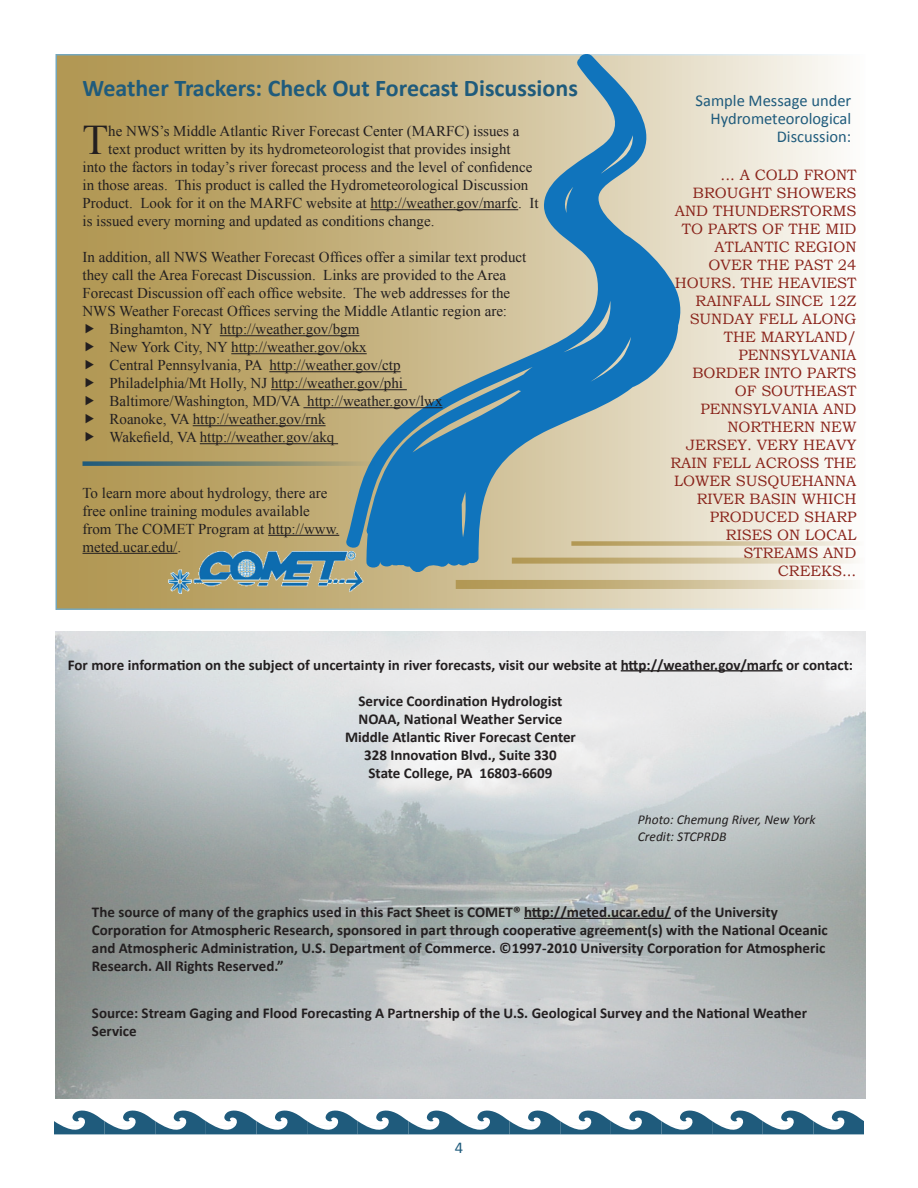
<style>
.page{position:relative;width:918px;height:1188px;background:#fff}
.page>*{position:absolute;margin:0;border:0;box-sizing:border-box;transform-origin:0 0}
.t1{font:42.15px "Times New Roman";color:#231f20}
.t2{font:700 24px "Calibri";color:#1f5b7c}
.t3{font:16.5px/18px "Calibri";color:#1f5b7c;text-align:right}
.t4{font:15px/18px "Times New Roman";color:#231f20}
.t5{font:700 15px/18px "Calibri";color:#231f20}
.t6{font:15px/18px "Bookman Old Style";color:#8a241b;text-align:right}
.t7{font:italic 13.5px/16.2px "Calibri";color:#231f20}
</style>
<div class="page">
<svg style="left:54px;top:1110px;width:810px;height:24px"></svg>
<svg style="left:55px;top:54px;width:794px;height:556px"></svg>
<hr style="left:621px;top:670px;width:162px;height:1px;background:#231f20">
<hr style="left:524px;top:918px;width:147px;height:1px;background:#231f20">
<hr style="left:268px;top:535px;width:71px;height:1px;background:#231f20">
<hr style="left:82px;top:553px;width:95px;height:1px;background:#231f20">
<img style="left:164px;top:547px;width:205px;height:50px">
<svg style="left:456px;top:580px;width:400px;height:9px"></svg>
<svg style="left:682px;top:558px;width:176px;height:6px"></svg>
<svg style="left:682px;top:541px;width:176px;height:5px"></svg>
<svg style="left:344px;top:54px;width:338px;height:519px"></svg>
<svg style="left:82px;top:461px;width:293px;height:5px"></svg>
<hr style="left:370px;top:209px;width:148px;height:1px;background:#231f20">
<hr style="left:220px;top:335px;width:139px;height:1px;background:#231f20">
<hr style="left:231px;top:353px;width:136px;height:1px;background:#231f20">
<hr style="left:269px;top:371px;width:132px;height:1px;background:#231f20">
<hr style="left:271px;top:389px;width:136px;height:1px;background:#231f20">
<hr style="left:303px;top:407px;width:140px;height:1px;background:#231f20">
<hr style="left:193px;top:425px;width:133px;height:1px;background:#231f20">
<hr style="left:200px;top:443px;width:138px;height:1px;background:#231f20">
<svg style="left:86px;top:324px;width:8px;height:9px"></svg>
<svg style="left:86px;top:342px;width:8px;height:9px"></svg>
<svg style="left:86px;top:360px;width:8px;height:9px"></svg>
<svg style="left:86px;top:378px;width:8px;height:9px"></svg>
<svg style="left:86px;top:396px;width:8px;height:9px"></svg>
<svg style="left:86px;top:414px;width:8px;height:9px"></svg>
<svg style="left:86px;top:432px;width:8px;height:9px"></svg>
<h2 class="t2" style="left:82px;top:73px;width:497px">Weather Trackers: Check Out Forecast Discussions</h2>
<h1 class="t1" style="left:82px;top:112px;width:27px">T</h1>
<p class="t4" style="left:108px;top:122px;width:413px">he NWS’s Middle Atlantic River Forecast Center (MARFC) issues a</p>
<p class="t4" style="left:108px;top:140px;width:404px">text product written by its hydrometeorologist that provides insight</p>
<p class="t4" style="left:82px;top:158px;width:451px">into the factors in today’s river forecast process and the level of confidence</p>
<p class="t4" style="left:82px;top:176px;width:447px">in those areas. This product is called the Hydrometeorological Discussion</p>
<p class="t4" style="left:82px;top:194px;width:458px">Product. Look for it on the MARFC website at http://weather.gov/marfc. It</p>
<p class="t4" style="left:82px;top:212px;width:354px">is issued every morning and updated as conditions change.</p>
<p class="t4" style="left:82px;top:248px;width:445px">In addition, all NWS Weather Forecast Offices offer a similar text product</p>
<p class="t4" style="left:82px;top:266px;width:425px">they call the Area Forecast Discussion. Links are provided to the Area</p>
<p class="t4" style="left:82px;top:284px;width:429px">Forecast Discussion off each office website. The web addresses for the</p>
<p class="t4" style="left:82px;top:302px;width:426px">NWS Weather Forecast Offices serving the Middle Atlantic region are:</p>
<p class="t4" style="left:109px;top:320px;width:251px">Binghamton, NY http://weather.gov/bgm</p>
<p class="t4" style="left:109px;top:338px;width:259px">New York City, NY http://weather.gov/okx</p>
<p class="t4" style="left:109px;top:356px;width:293px">Central Pennsylvania, PA http://weather.gov/ctp</p>
<p class="t4" style="left:109px;top:374px;width:295px">Philadelphia/Mt Holly, NJ http://weather.gov/phi</p>
<p class="t4" style="left:109px;top:392px;width:335px">Baltimore/Washington, MD/VA http://weather.gov/lwx</p>
<p class="t4" style="left:109px;top:410px;width:218px">Roanoke, VA http://weather.gov/rnk</p>
<p class="t4" style="left:109px;top:428px;width:226px">Wakefield, VA http://weather.gov/akq</p>
<p class="t4" style="left:82px;top:483px;width:258px">To learn more about hydrology, there are free online training modules available from The COMET Program at http://www. meted.ucar.edu/.</p>
<p class="t3" style="left:696px;top:91px;width:157px">Sample Message under<br>Hydrometeorological<br>Discussion:</p>
<p class="t6" style="left:670px;top:166px;width:188px">... A COLD FRONT<br>BROUGHT SHOWERS<br>AND THUNDERSTORMS<br>TO PARTS OF THE MID<br>ATLANTIC REGION<br>OVER THE PAST 24<br>HOURS. THE HEAVIEST<br>RAINFALL SINCE 12Z<br>SUNDAY FELL ALONG<br>THE MARYLAND/<br>PENNSYLVANIA<br>BORDER INTO PARTS<br>OF SOUTHEAST<br>PENNSYLVANIA AND<br>NORTHERN NEW<br>JERSEY. VERY HEAVY<br>RAIN FELL ACROSS THE<br>LOWER SUSQUEHANNA<br>RIVER BASIN WHICH<br>PRODUCED SHARP<br>RISES ON LOCAL<br>STREAMS AND<br>CREEKS...</p>
<p class="t5" style="left:68px;top:656px;width:787px">For more information on the subject of uncertainty in river forecasts, visit our website at http://weather.gov/marfc or contact:</p>
<p class="t5" style="left:345px;top:692px;width:232px;text-align:center">Service Coordination Hydrologist NOAA, National Weather Service Middle Atlantic River Forecast Center 328 Innovation Blvd., Suite 330<br>State College, PA 16803-6609</p>
<p class="t7" style="left:638px;top:811px;width:179px">Photo: Chemung River, New York<br>Credit: STCPRDB</p>
<p class="t5" style="left:92px;top:903px;width:737px">The source of many of the graphics used in this Fact Sheet is COMET® http://meted.ucar.edu/ of the University Corporation for Atmospheric Research, sponsored in part through cooperative agreement(s) with the National Oceanic and Atmospheric Administration, U.S. Department of Commerce. ©1997-2010 University Corporation for Atmospheric Research. All Rights Reserved.”</p>
<p class="t5" style="left:92px;top:1004px;width:717px">Source: Stream Gaging and Flood Forecasting A Partnership of the U.S. Geological Survey and the National Weather<br>Service</p>
<p class="t3" style="left:455px;top:1139px;width:10px">4</p>
</div>
